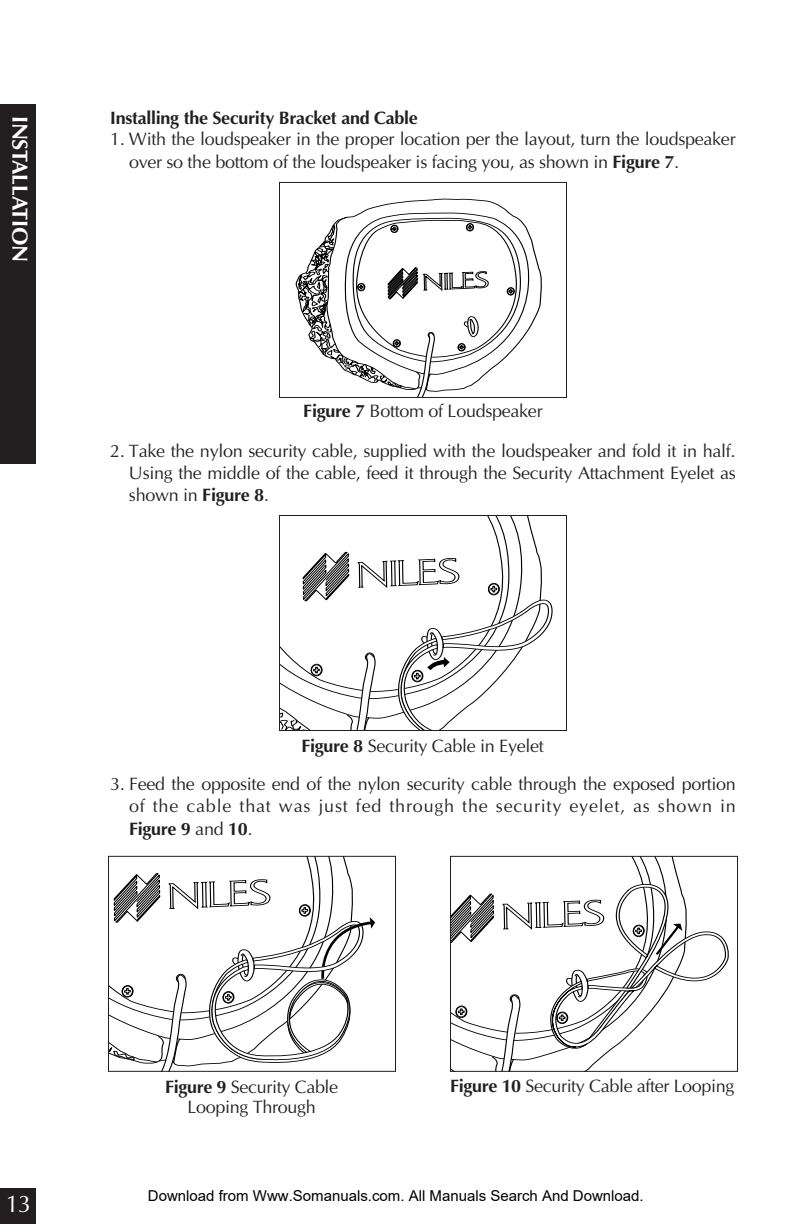
<style>
.page{position:relative;width:792px;height:1224px;background:#fff}
.page>*{position:absolute;margin:0;border:0;box-sizing:border-box;transform-origin:0 0}
.t1{font:24px "Optima";color:#fff}
.t2{font:700 22px "Optima";letter-spacing:-.015em;color:#fff}
.t3{font:18px/22.2px "Optima";letter-spacing:-.015em;color:#231f20;text-align:justify}
.t4{font:700 18px "Optima";letter-spacing:-.015em;color:#231f20}
.t5{font:15px "Arial";color:#000}
.s1{font-weight:700}
</style>
<div class="page">
<div style="left:0;top:104px;width:36px;height:360px;background:#231f20"></div>
<div style="left:0;top:1188px;width:36px;height:36px;background:#231f20"></div>
<svg style="left:360px;top:198px;width:182px;height:126px"></svg>
<svg style="left:296px;top:213px;width:236px;height:183px"></svg>
<div style="left:279px;top:182px;width:288px;height:216px;border:1px solid #231f20"></div>
<svg style="left:452px;top:858px;width:277px;height:212px"></svg>
<div style="left:450px;top:856px;width:288px;height:216px;border:1px solid #231f20"></div>
<svg style="left:110px;top:858px;width:265px;height:212px"></svg>
<div style="left:108px;top:856px;width:288px;height:216px;border:1px solid #231f20"></div>
<svg style="left:281px;top:517px;width:272px;height:212px"></svg>
<div style="left:279px;top:515px;width:288px;height:216px;border:1px solid #231f20"></div>
<p class="t2" style="left:33px;top:116px;width:148px;rotate:90deg">INSTALLATION</p>
<p class="t4" style="left:110px;top:107px;width:309px">Installing the Security Bracket and Cable</p>
<p class="t3" style="left:129px;top:128px;width:608px;text-indent:-19px">1. With the loudspeaker in the proper location per the layout, turn the loudspeaker over so the bottom of the loudspeaker is facing you, as shown in <span class="s1">Figure 7</span>.</p>
<p class="t3" style="left:303px;top:400px;width:241px"><span class="s1">Figure 7</span> Bottom of Loudspeaker</p>
<p class="t3" style="left:129px;top:439px;width:608px;text-indent:-19px">2. Take the nylon security cable, supplied with the loudspeaker and fold it in half.<br>Using the middle of the cable, feed it through the Security Attachment Eyelet as shown in <span class="s1">Figure 8</span>.</p>
<p class="t3" style="left:301px;top:734px;width:244px"><span class="s1">Figure 8</span> Security Cable in Eyelet</p>
<p class="t3" style="left:129px;top:773px;width:608px;text-indent:-19px">3. Feed the opposite end of the nylon security cable through the exposed portion of the cable that was just fed through the security eyelet, as shown in <span class="s1">Figure 9</span> and <span class="s1">10</span>.</p>
<h1 class="t1" style="left:6px;top:1190px;width:27px">13</h1>
<p class="t3" style="left:165px;top:1076px;width:175px;line-height:20.2px;text-align:center"><span class="s1">Figure 9</span> Security Cable<br>Looping Through</p>
<p class="t3" style="left:450px;top:1075px;width:286px"><span class="s1">Figure 10</span> Security Cable after Looping</p>
<p class="t5" style="left:148px;top:1187px;width:497px">Download from Www.Somanuals.com. All Manuals Search And Download.</p>
</div>
